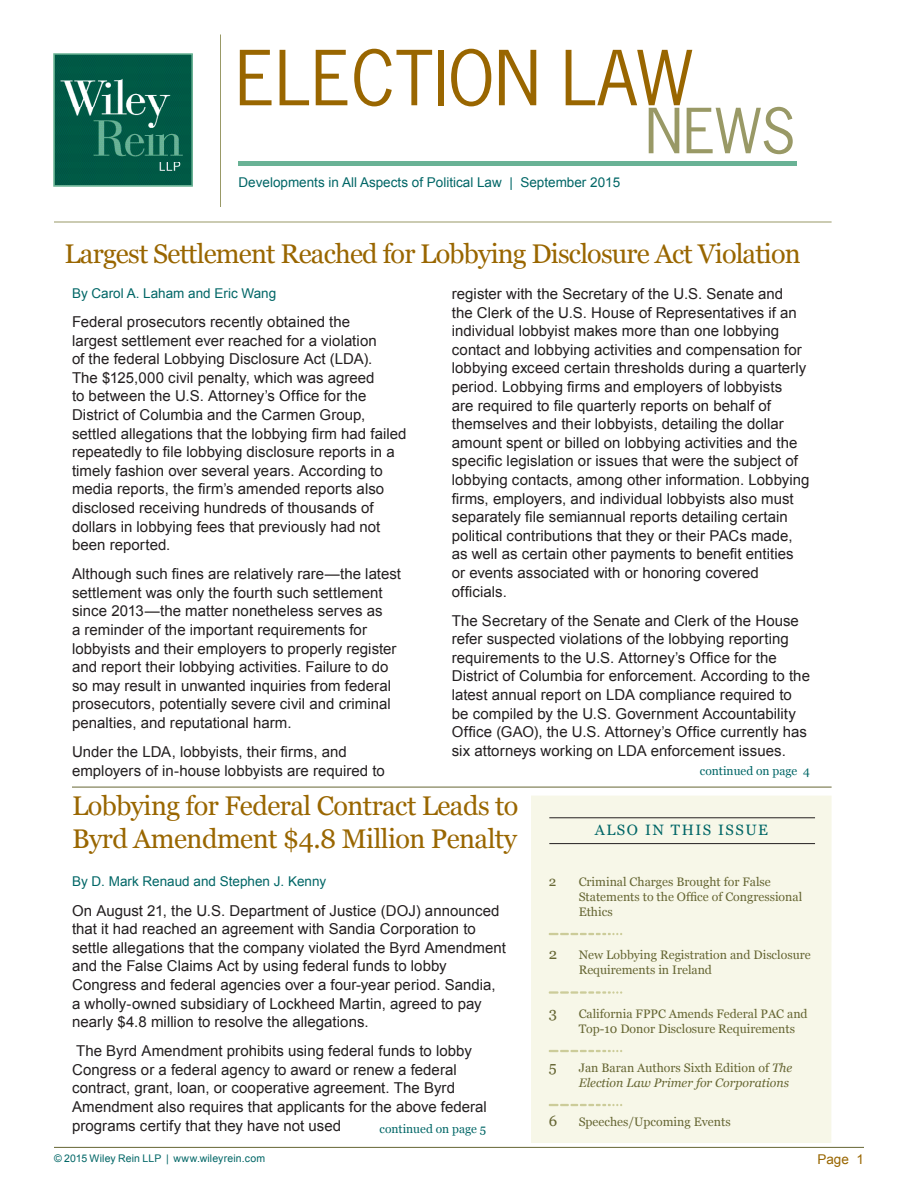
<style>
.page{position:relative;width:918px;height:1188px;background:#fff}
.page>*{position:absolute;margin:0;border:0;box-sizing:border-box;transform-origin:0 0}
.t1{font:84.9px "Dalliance Flourishes";color:#cc9;scale:.95 1}
.t2{font:71.25px "News Gothic Std";color:#960}
.t3{font:58.5px "News Gothic Std";color:#996}
.Headline{font:27px/32.4px "Georgia";letter-spacing:-.02em;color:#960}
.body_text{font:15px/18.6px "Arial";letter-spacing:.005em;color:#231f20}
.t4{font:15px "Georgia";letter-spacing:.1em;color:#066}
.t5{font:15px "Georgia";color:#663}
.Byline{font:13.5px "Arial";color:#066}
.t6{font:13.5px "Arial";color:#960}
.t7{font:13.5px "Georgia";color:#663}
.t8{font:12.3px/14.7px "Georgia";color:#663}
.t9{font:italic 12.3px "Georgia";color:#663}
.t10{font:12px "Georgia";color:#066}
.t11{font:10.5px "Arial";letter-spacing:.015em;color:#066}
.s1{font-style:italic}
</style>
<div class="page">
<hr style="left:54px;top:1147px;width:810px;height:1px;background:#663">
<div style="left:238px;top:161px;width:559px;height:5px;background:#69b295"></div>
<hr style="left:220px;top:34px;width:1px;height:173px;background:#996">
<hr style="left:54px;top:222px;width:778px;height:1px;background:#996">
<hr style="left:72px;top:787px;width:760px;height:1px;background:#663">
<img style="left:56px;top:56px;width:134px;height:128px">
<div style="left:53px;top:53px;width:140px;height:134px;border:2px solid #69b394"></div>
<div style="left:531px;top:796px;width:301px;height:347px;background:#f7f7e8"></div>
<hr style="left:549px;top:818px;width:266px;height:1px;background:#231f20">
<hr style="left:549px;top:843px;width:266px;height:1px;background:#231f20">
<p class="t2" style="left:235px;top:33px;width:458px">ELECTION LAW</p>
<p class="t3" style="left:645px;top:94px;width:152px">NEWS</p>
<p class="Byline" style="left:238px;top:174px;width:383px">Developments in All Aspects of Political Law | September 2015</p>
<p class="Headline" style="left:64px;top:238px;width:738px">Largest Settlement Reached for Lobbying Disclosure Act Violation</p>
<p class="Byline" style="left:72px;top:284px;width:206px">By Carol A. Laham and Eric Wang</p>
<p class="body_text" style="left:72px;top:313px;width:336px">Federal prosecutors recently obtained the<br>largest settlement ever reached for a violation<br>of the federal Lobbying Disclosure Act (LDA).<br>The $125,000 civil penalty, which was agreed<br>to between the U.S. Attorney’s Office for the District of Columbia and the Carmen Group, settled allegations that the lobbying firm had failed repeatedly to file lobbying disclosure reports in a timely fashion over several years. According to media reports, the firm’s amended reports also disclosed receiving hundreds of thousands of dollars in lobbying fees that previously had not been reported.</p>
<p class="body_text" style="left:72px;top:565px;width:331px">Although such fines are relatively rare—the latest settlement was only the fourth such settlement since 2013—the matter nonetheless serves as<br>a reminder of the important requirements for lobbyists and their employers to properly register and report their lobbying activities. Failure to do so may result in unwanted inquiries from federal prosecutors, potentially severe civil and criminal penalties, and reputational harm.</p>
<p class="body_text" style="left:72px;top:743px;width:314px">Under the LDA, lobbyists, their firms, and employers of in-house lobbyists are required to</p>
<p class="body_text" style="left:452px;top:285px;width:359px">register with the Secretary of the U.S. Senate and<br>the Clerk of the U.S. House of Representatives if an individual lobbyist makes more than one lobbying contact and lobbying activities and compensation for lobbying exceed certain thresholds during a quarterly period. Lobbying firms and employers of lobbyists<br>are required to file quarterly reports on behalf of themselves and their lobbyists, detailing the dollar amount spent or billed on lobbying activities and the specific legislation or issues that were the subject of lobbying contacts, among other information. Lobbying firms, employers, and individual lobbyists also must separately file semiannual reports detailing certain political contributions that they or their PACs made, as well as certain other payments to benefit entities or events associated with or honoring covered officials.</p>
<p class="body_text" style="left:452px;top:611px;width:360px">The Secretary of the Senate and Clerk of the House refer suspected violations of the lobbying reporting requirements to the U.S. Attorney’s Office for the District of Columbia for enforcement. According to the latest annual report on LDA compliance required to be compiled by the U.S. Government Accountability Office (GAO), the U.S. Attorney’s Office currently has six attorneys working on LDA enforcement issues.</p>
<p class="t10" style="left:700px;top:764px;width:112px">continued on page 4</p>
<p class="Headline" style="left:72px;top:790px;width:448px">Lobbying for Federal Contract Leads to<br>Byrd Amendment $4.8 Million Penalty</p>
<p class="Byline" style="left:72px;top:873px;width:256px">By D. Mark Renaud and Stephen J. Kenny</p>
<p class="body_text" style="left:72px;top:901px;width:435px">On August 21, the U.S. Department of Justice (DOJ) announced that it had reached an agreement with Sandia Corporation to settle allegations that the company violated the Byrd Amendment and the False Claims Act by using federal funds to lobby Congress and federal agencies over a four-year period. Sandia, a wholly-owned subsidiary of Lockheed Martin, agreed to pay nearly $4.8 million to resolve the allegations.</p>
<p class="body_text" style="left:72px;top:1042px;width:416px">The Byrd Amendment prohibits using federal funds to lobby Congress or a federal agency to award or renew a federal contract, grant, loan, or cooperative agreement. The Byrd Amendment also requires that applicants for the above federal programs certify that they have not used</p>
<p class="t10" style="left:380px;top:1122px;width:108px">continued on page 5</p>
<p class="t4" style="left:595px;top:821px;width:175px">ALSO IN THIS ISSUE</p>
<p class="t7" style="left:549px;top:873px;width:9px">2</p>
<p class="t8" style="left:579px;top:875px;width:225px">Criminal Charges Brought for False<br>Statements to the Office of Congressional</p>
<p class="t1" style="left:550px;top:887px;width:77px">6</p>
<p class="t8" style="left:579px;top:904px;width:35px">Ethics</p>
<p class="t5" style="left:549px;top:945px;width:10px">2</p>
<p class="t8" style="left:579px;top:948px;width:234px">New Lobbying Registration and Disclosure</p>
<p class="t1" style="left:550px;top:946px;width:77px">6</p>
<p class="t8" style="left:579px;top:963px;width:135px">Requirements in Ireland</p>
<p class="t5" style="left:549px;top:1003px;width:10px">3</p>
<p class="t8" style="left:579px;top:1006px;width:230px">California FPPC Amends Federal PAC and</p>
<p class="t1" style="left:550px;top:1004px;width:77px">6</p>
<p class="t8" style="left:579px;top:1021px;width:218px">Top-10 Donor Disclosure Requirements</p>
<p class="t5" style="left:549px;top:1057px;width:9px">5</p>
<p class="t8" style="left:579px;top:1060px;width:215px">Jan Baran Authors Sixth Edition of <span class="s1">The</span></p>
<p class="t1" style="left:550px;top:1058px;width:77px">6</p>
<p class="t9" style="left:579px;top:1075px;width:212px">Election Law Primer for Corporations</p>
<p class="t5" style="left:549px;top:1111px;width:10px">6</p>
<p class="t8" style="left:579px;top:1114px;width:153px">Speeches/Upcoming Events</p>
<p class="t11" style="left:54px;top:1151px;width:213px">© 2015 Wiley Rein LLP | www.wileyrein.com</p>
<p class="t6" style="left:817px;top:1150px;width:48px">Page 1</p>
</div>
